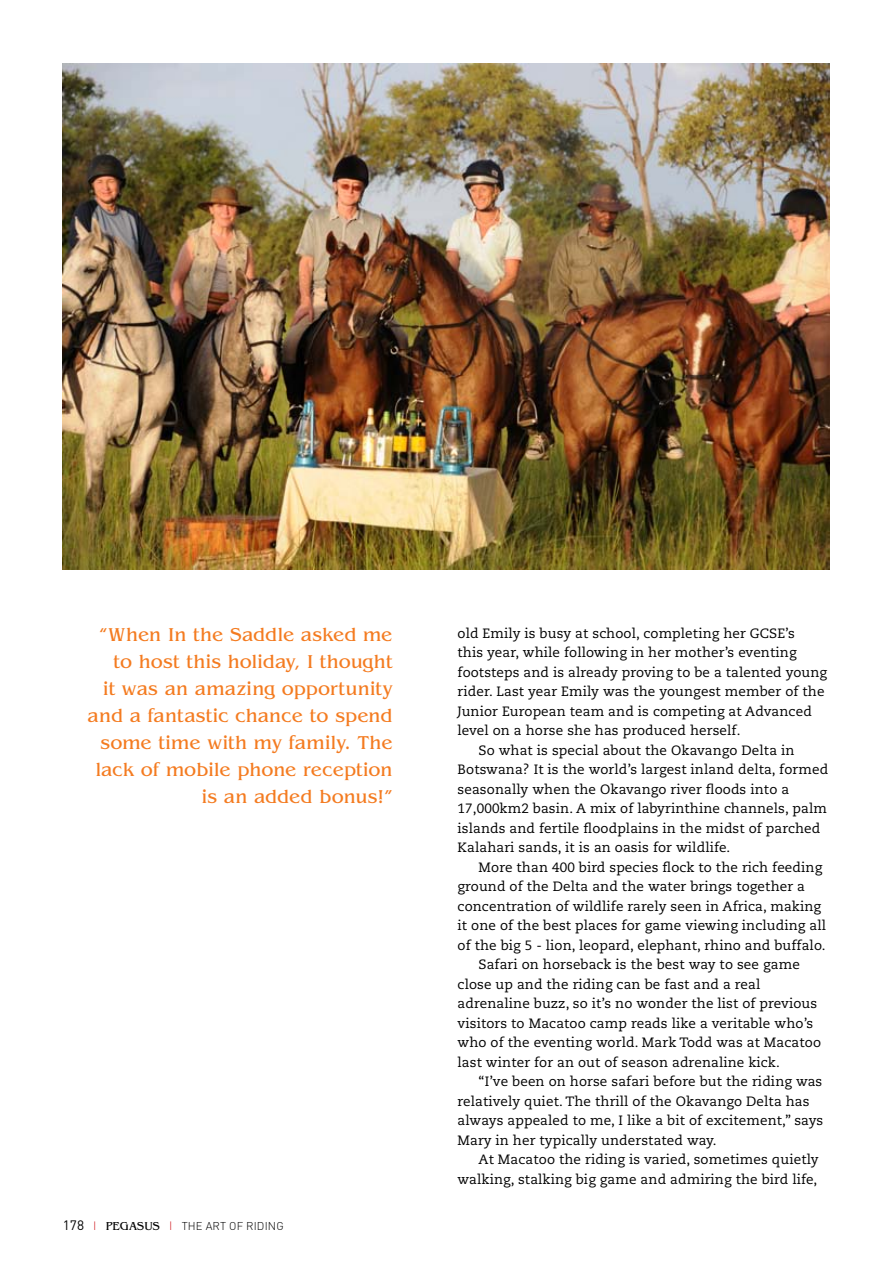
<style>
.page{position:relative;width:893px;height:1263px;background:#fff}
.page>*{position:absolute;margin:0;border:0;box-sizing:border-box;transform-origin:0 0}
.t1{font:19.5px/27px "Benguiat";color:#f47b20;text-align:right}
.t2{font:13.5px "Caecilia";letter-spacing:.01em;color:#000}
.t3{font:300 11.25px "DIN";letter-spacing:.01em;color:#000}
.s1{font-weight:400;font-size:13.5px}
.s2{font-size:12px;color:#d2232a}
.s3{font-family:"Benguiat";font-weight:400;font-size:12px}
</style>
<div class="page">
<img style="left:63px;top:64px;width:766px;height:506px">
<h1 class="t1" style="left:88px;top:621px;width:306px">“When In the Saddle asked me to host this holiday, I thought<br>it was an amazing opportunity and a fantastic chance to spend some time with my family. The lack of mobile phone reception is an added bonus!”</h1>
<p class="t3" style="left:63px;top:1219px;width:222px"><span class="s1">178</span> <span class="s2">I</span> <span class="s3">pegasus</span> <span class="s2">I</span> THE ART OF RI DI NG</p>
<p class="t2" style="left:458px;top:625px;width:339px">old Emily is busy at school, completing her GCSE’s</p>
<p class="t2" style="left:458px;top:645px;width:340px">this year, while following in her mother’s eventing</p>
<p class="t2" style="left:458px;top:664px;width:371px">footsteps and is already proving to be a talented young</p>
<p class="t2" style="left:458px;top:684px;width:368px">rider. Last year Emily was the youngest member of the</p>
<p class="t2" style="left:458px;top:703px;width:356px">Junior European team and is competing at Advanced</p>
<p class="t2" style="left:458px;top:723px;width:284px">level on a horse she has produced herself.</p>
<p class="t2" style="left:479px;top:742px;width:317px">So what is special about the Okavango Delta in</p>
<p class="t2" style="left:458px;top:762px;width:372px">Botswana? It is the world’s largest inland delta, formed</p>
<p class="t2" style="left:458px;top:781px;width:333px">seasonally when the Okavango river floods into a</p>
<p class="t2" style="left:458px;top:801px;width:371px">17,000km2 basin. A mix of labyrinthine channels, palm</p>
<p class="t2" style="left:458px;top:820px;width:364px">islands and fertile floodplains in the midst of parched</p>
<p class="t2" style="left:458px;top:840px;width:274px">Kalahari sands, it is an oasis for wildlife.</p>
<p class="t2" style="left:479px;top:859px;width:345px">More than 400 bird species flock to the rich feeding</p>
<p class="t2" style="left:458px;top:879px;width:349px">ground of the Delta and the water brings together a</p>
<p class="t2" style="left:458px;top:898px;width:365px">concentration of wildlife rarely seen in Africa, making</p>
<p class="t2" style="left:458px;top:918px;width:370px">it one of the best places for game viewing including all</p>
<p class="t2" style="left:458px;top:937px;width:370px">of the big 5 - lion, leopard, elephant, rhino and buffalo.</p>
<p class="t2" style="left:479px;top:957px;width:323px">Safari on horseback is the best way to see game</p>
<p class="t2" style="left:458px;top:976px;width:304px">close up and the riding can be fast and a real</p>
<p class="t2" style="left:458px;top:996px;width:361px">adrenaline buzz, so it’s no wonder the list of previous</p>
<p class="t2" style="left:458px;top:1015px;width:357px">visitors to Macatoo camp reads like a veritable who’s</p>
<p class="t2" style="left:458px;top:1035px;width:365px">who of the eventing world. Mark Todd was at Macatoo</p>
<p class="t2" style="left:458px;top:1054px;width:324px">last winter for an out of season adrenaline kick.</p>
<p class="t2" style="left:479px;top:1074px;width:345px">“I’ve been on horse safari before but the riding was</p>
<p class="t2" style="left:458px;top:1093px;width:354px">relatively quiet. The thrill of the Okavango Delta has</p>
<p class="t2" style="left:458px;top:1113px;width:367px">always appealed to me, I like a bit of excitement,” says</p>
<p class="t2" style="left:458px;top:1132px;width:261px">Mary in her typically understated way.</p>
<p class="t2" style="left:479px;top:1152px;width:342px">At Macatoo the riding is varied, sometimes quietly</p>
<p class="t2" style="left:458px;top:1171px;width:361px">walking, stalking big game and admiring the bird life,</p>
</div>
